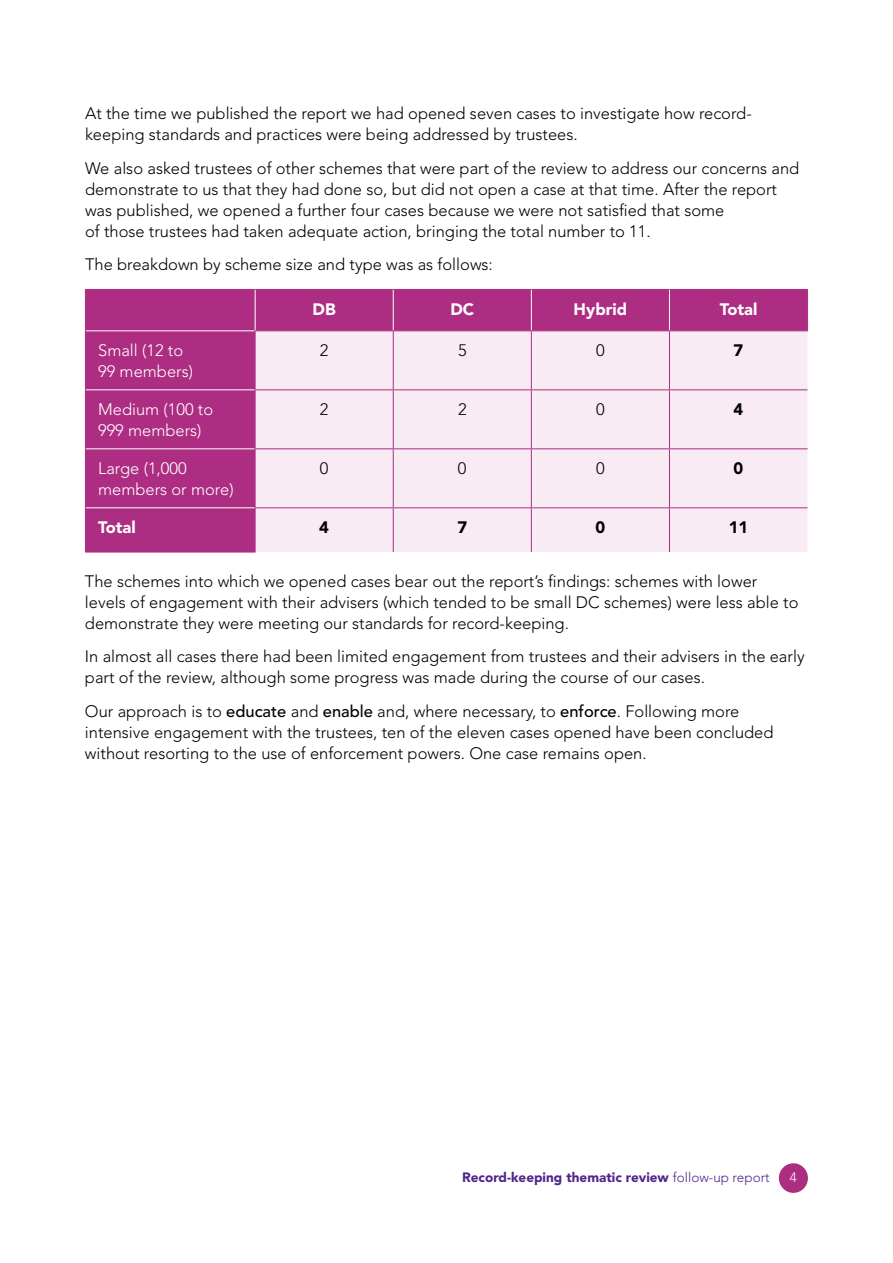
<style>
.page{position:relative;width:893px;height:1263px;background:#fff}
.page>*{position:absolute;margin:0;border:0;box-sizing:border-box;transform-origin:0 0}
.t1{font:300 16.5px/21px "Avenir LT Std";color:#000}
.t2{font:300 16.5px/21px "Avenir LT Std";color:#fff}
.t3{font:900 16.5px "Avenir LT Std";color:#fff}
.t4{font:900 16.5px "Avenir LT Std";color:#000}
.t5{font:900 13.5px "Avenir LT Std";color:#4e258a}
.t6{font:300 13.5px "Avenir LT Std";color:#fff}
.s1{font-weight:500}
.s2{font-weight:300}
</style>
<div class="page">
<div style="left:779px;top:1163px;width:29px;height:30px;background:#ad2d81;border-radius:50%"></div>
<div style="left:86px;top:290px;width:721px;height:262px;background:#ad2d82"></div>
<div style="left:256px;top:331px;width:551px;height:221px;background:#f8ebf3"></div>
<hr style="left:85px;top:289px;width:170px;height:1px;background:#ad2d81">
<hr style="left:85px;top:290px;width:1px;height:41px;background:#ad2d81">
<hr style="left:255px;top:289px;width:138px;height:1px;background:#ad2d81">
<hr style="left:393px;top:289px;width:138px;height:1px;background:#ad2d81">
<hr style="left:531px;top:289px;width:138px;height:1px;background:#ad2d81">
<hr style="left:669px;top:289px;width:139px;height:1px;background:#ad2d81">
<hr style="left:807px;top:290px;width:1px;height:40px;background:#ad2d81">
<hr style="left:255px;top:290px;width:1px;height:40px;background:#fff">
<hr style="left:393px;top:290px;width:1px;height:40px;background:#fff">
<hr style="left:531px;top:290px;width:1px;height:40px;background:#fff">
<hr style="left:669px;top:290px;width:1px;height:40px;background:#fff">
<hr style="left:86px;top:330px;width:169px;height:1px;background:#fff">
<hr style="left:86px;top:389px;width:169px;height:1px;background:#fff">
<hr style="left:86px;top:448px;width:169px;height:1px;background:#fff">
<hr style="left:86px;top:507px;width:169px;height:1px;background:#fff">
<hr style="left:85px;top:331px;width:1px;height:59px;background:#ad2d81">
<hr style="left:85px;top:390px;width:1px;height:59px;background:#ad2d81">
<hr style="left:85px;top:449px;width:1px;height:59px;background:#ad2d81">
<hr style="left:85px;top:508px;width:1px;height:44px;background:#ad2d81">
<hr style="left:85px;top:552px;width:170px;height:1px;background:#ad2d81">
<hr style="left:255px;top:330px;width:138px;height:1px;background:#ad2d81">
<hr style="left:255px;top:331px;width:1px;height:58px;background:#ad2d81">
<hr style="left:393px;top:330px;width:138px;height:1px;background:#ad2d81">
<hr style="left:393px;top:331px;width:1px;height:58px;background:#ad2d81">
<hr style="left:531px;top:330px;width:138px;height:1px;background:#ad2d81">
<hr style="left:531px;top:331px;width:1px;height:58px;background:#ad2d81">
<hr style="left:669px;top:330px;width:139px;height:1px;background:#ad2d81">
<hr style="left:669px;top:331px;width:1px;height:58px;background:#ad2d81">
<hr style="left:255px;top:389px;width:138px;height:1px;background:#ad2d81">
<hr style="left:255px;top:390px;width:1px;height:58px;background:#ad2d81">
<hr style="left:393px;top:389px;width:138px;height:1px;background:#ad2d81">
<hr style="left:393px;top:390px;width:1px;height:58px;background:#ad2d81">
<hr style="left:531px;top:389px;width:138px;height:1px;background:#ad2d81">
<hr style="left:531px;top:390px;width:1px;height:58px;background:#ad2d81">
<hr style="left:669px;top:389px;width:138px;height:1px;background:#ad2d81">
<hr style="left:669px;top:390px;width:1px;height:58px;background:#ad2d81">
<hr style="left:255px;top:448px;width:138px;height:1px;background:#ad2d81">
<hr style="left:255px;top:449px;width:1px;height:58px;background:#ad2d81">
<hr style="left:393px;top:448px;width:138px;height:1px;background:#ad2d81">
<hr style="left:393px;top:449px;width:1px;height:58px;background:#ad2d81">
<hr style="left:531px;top:448px;width:138px;height:1px;background:#ad2d81">
<hr style="left:531px;top:449px;width:1px;height:58px;background:#ad2d81">
<hr style="left:669px;top:448px;width:138px;height:1px;background:#ad2d81">
<hr style="left:669px;top:449px;width:1px;height:58px;background:#ad2d81">
<hr style="left:255px;top:507px;width:138px;height:1px;background:#ad2d81">
<hr style="left:255px;top:508px;width:1px;height:44px;background:#ad2d81">
<hr style="left:393px;top:507px;width:138px;height:1px;background:#ad2d81">
<hr style="left:393px;top:508px;width:1px;height:44px;background:#ad2d81">
<hr style="left:531px;top:507px;width:138px;height:1px;background:#ad2d81">
<hr style="left:531px;top:508px;width:1px;height:44px;background:#ad2d81">
<hr style="left:669px;top:507px;width:138px;height:1px;background:#ad2d81">
<hr style="left:669px;top:508px;width:1px;height:44px;background:#ad2d81">
<p class="t1" style="left:85px;top:103px;width:668px">At the time we published the report we had opened seven cases to investigate how record&shy;keeping standards and practices were being addressed by trustees.</p>
<p class="t1" style="left:85px;top:157px;width:716px">We also asked trustees of other schemes that were part of the review to address our concerns and demonstrate to us that they had done so, but did not open a case at that time. After the report was published, we opened a further four cases because we were not satisfied that some<br>of those trustees had taken adequate action, bringing the total number to 11.</p>
<p class="t1" style="left:85px;top:254px;width:409px">The breakdown by scheme size and type was as follows:</p>
<p class="t3" style="left:313px;top:299px;width:25px">DB</p>
<p class="t3" style="left:450px;top:299px;width:25px">DC</p>
<p class="t3" style="left:574px;top:299px;width:55px">Hybrid</p>
<p class="t3" style="left:720px;top:299px;width:39px">Total</p>
<p class="t2" style="left:98px;top:340px;width:96px">Small (12 to<br>99 members)</p>
<p class="t1" style="left:320px;top:340px;width:10px">2</p>
<p class="t1" style="left:458px;top:340px;width:10px">5</p>
<p class="t1" style="left:596px;top:340px;width:10px">0</p>
<p class="t4" style="left:734px;top:340px;width:11px">7</p>
<p class="t2" style="left:98px;top:399px;width:117px">Medium (100 to<br>999 members)</p>
<p class="t1" style="left:320px;top:399px;width:10px">2</p>
<p class="t1" style="left:458px;top:399px;width:10px">2</p>
<p class="t1" style="left:596px;top:399px;width:10px">0</p>
<p class="t4" style="left:734px;top:399px;width:11px">4</p>
<p class="t2" style="left:98px;top:458px;width:137px">Large (1,000 members or more)</p>
<p class="t1" style="left:320px;top:458px;width:10px">0</p>
<p class="t1" style="left:458px;top:458px;width:10px">0</p>
<p class="t1" style="left:596px;top:458px;width:10px">0</p>
<p class="t4" style="left:734px;top:458px;width:11px">0</p>
<p class="t3" style="left:98px;top:517px;width:39px">Total</p>
<p class="t4" style="left:319px;top:517px;width:11px">4</p>
<p class="t4" style="left:457px;top:517px;width:11px">7</p>
<p class="t4" style="left:595px;top:517px;width:11px">0</p>
<p class="t4" style="left:729px;top:517px;width:21px">11</p>
<p class="t1" style="left:85px;top:570px;width:715px">The schemes into which we opened cases bear out the report’s findings: schemes with lower levels of engagement with their advisers (which tended to be small DC schemes) were less able to demonstrate they were meeting our standards for record-keeping.</p>
<p class="t1" style="left:85px;top:646px;width:721px">In almost all cases there had been limited engagement from trustees and their advisers in the early part of the review, although some progress was made during the course of our cases.</p>
<p class="t1" style="left:85px;top:701px;width:690px">Our approach is to <span class="s1">educate</span> and <span class="s1">enable</span> and, where necessary, to <span class="s1">enforce</span>. Following more intensive engagement with the trustees, ten of the eleven cases opened have been concluded without resorting to the use of enforcement powers. One case remains open.</p>
<p class="t5" style="left:462px;top:1169px;width:309px">Record-keeping thematic review <span class="s2">follow-up report</span></p>
<p class="t6" style="left:790px;top:1170px;width:9px">4</p>
</div>
